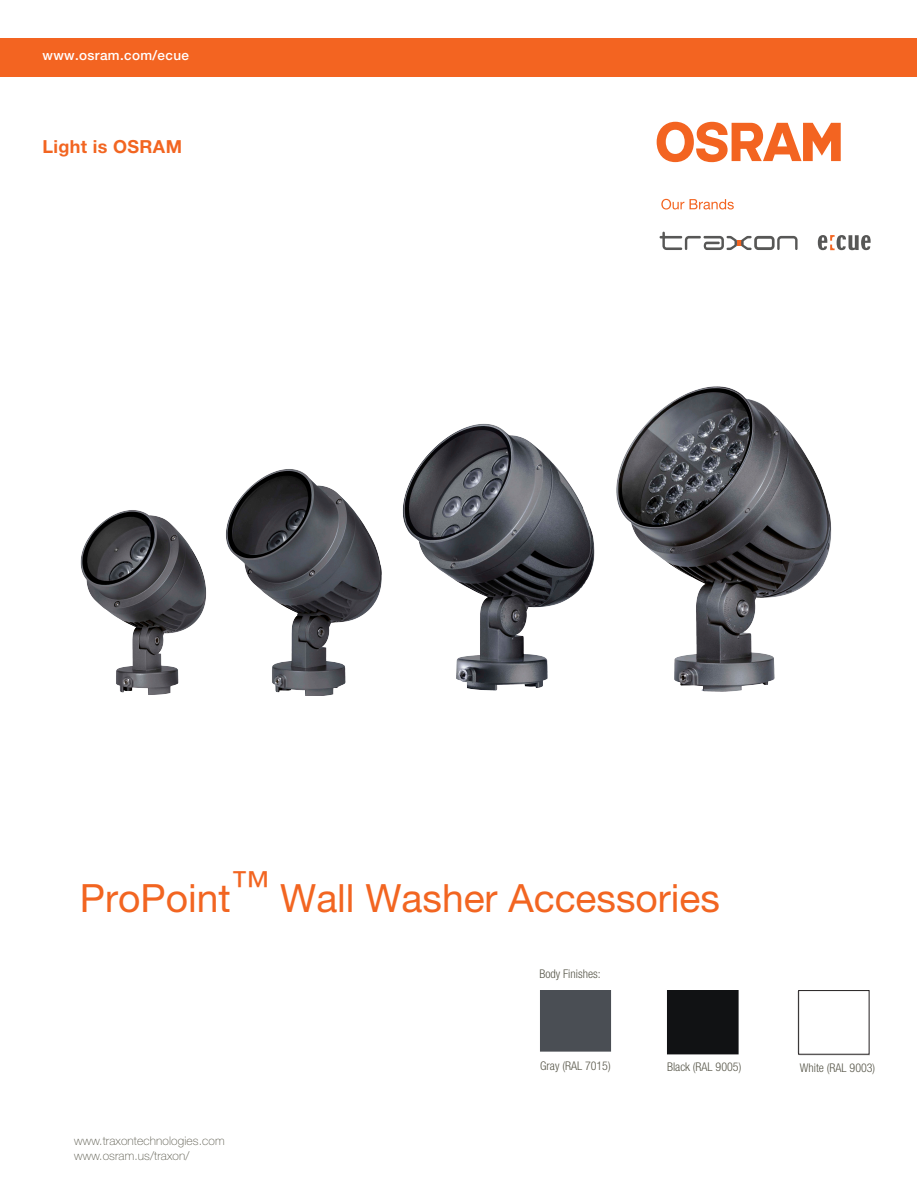
<style>
.page{position:relative;width:918px;height:1188px;background:#fff}
.page>*{position:absolute;margin:0;border:0;box-sizing:border-box;transform-origin:0 0}
.t1{font:39px "Helvetica Neue LT Pro";color:#f26521}
.t2{font:700 18px "Helvetica Neue LT Pro";letter-spacing:.02em;color:#f26521}
.t3{font:500 13.5px "Helvetica Neue LT Pro";letter-spacing:.025em;color:#fff}
.t4{font:300 condensed 12px "Helvetica Neue LT Pro";color:#58574a}
.t5{font:100 12px "Helvetica Neue LT Pro";letter-spacing:.01em;color:#58574a}
</style>
<div class="page">
<svg style="left:657px;top:122px;width:184px;height:40px"></svg>
<svg style="left:660px;top:232px;width:138px;height:18px"></svg>
<svg style="left:661px;top:199px;width:73px;height:11px"></svg>
<svg style="left:818px;top:235px;width:53px;height:15px"></svg>
<img style="left:402px;top:423px;width:193px;height:268px">
<img style="left:80px;top:510px;width:127px;height:185px">
<img style="left:226px;top:469px;width:156px;height:226px">
<img style="left:616px;top:386px;width:216px;height:306px">
<div style="left:0;top:38px;width:917px;height:39px;background:#f36421"></div>
<img style="left:540px;top:990px;width:199px;height:65px">
<img style="left:798px;top:1054px;width:71px;height:1px">
<div style="left:798px;top:990px;width:71px;height:64px;border:1px solid #231f20"></div>
<p class="t3" style="left:43px;top:48px;width:148px">www.osram.com/ecue</p>
<h2 class="t2" style="left:42px;top:135px;width:141px">Light is OSRAM</h2>
<h1 class="t1" style="left:80px;top:875px;width:642px">ProPoint™ Wall Washer Accessories</h1>
<p class="t4" style="left:539px;top:967px;width:63px">Body Finishes:</p>
<p class="t5" style="left:74px;top:1134px;width:152px">www.traxontechnologies.com</p>
<p class="t5" style="left:74px;top:1149px;width:117px">www.osram.us/traxon/</p>
<p class="t4" style="left:540px;top:1059px;width:72px">Gray (RAL 7015)</p>
<p class="t4" style="left:667px;top:1060px;width:76px">Black (RAL 9005)</p>
<p class="t4" style="left:800px;top:1061px;width:77px">White (RAL 9003)</p>
</div>
